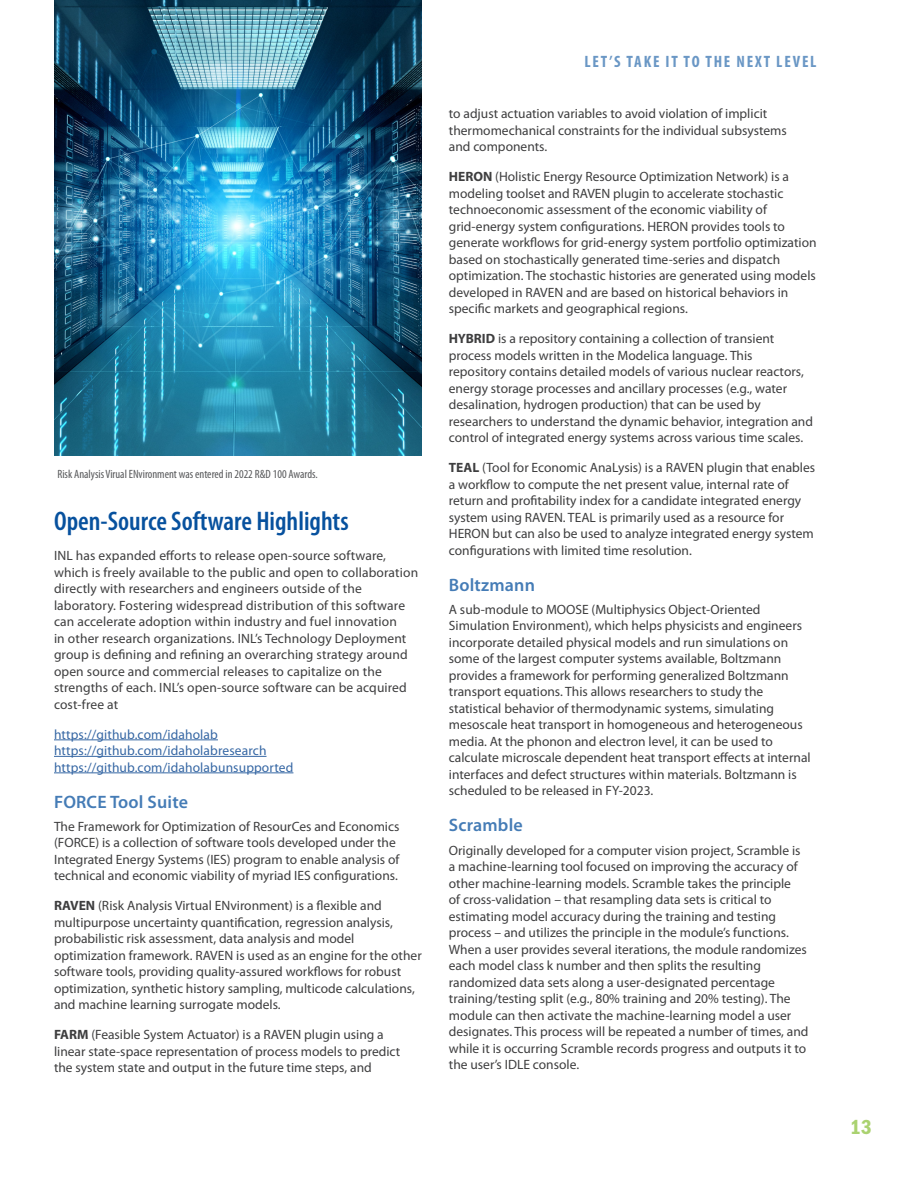
<style>
.page{position:relative;width:918px;height:1188px;background:#fff}
.page>*{position:absolute;margin:0;border:0;box-sizing:border-box;transform-origin:0 0}
.t1{font:600 condensed 27px "Myriad Pro";color:#07519e}
.t2{font:21px "ITC Franklin Gothic Std Dm Cd";color:#aad270}
.t3{font:600 18px "Myriad Pro";letter-spacing:.01em;color:#457cb6}
.t4{font:700 condensed 16.5px "Myriad Pro";letter-spacing:.11em;color:#6a97c5}
.Text{font:13.5px/16.5px "Myriad Pro";color:#3e3e3f}
.Text-2{font:13.5px "Myriad Pro";letter-spacing:.01em;color:#3667a4}
.t5{font:condensed 12px "Myriad Pro";color:#57585a}
.s1{font-weight:700}
</style>
<div class="page">
<hr style="left:54px;top:740px;width:164px;height:1px;background:#3667a4">
<hr style="left:54px;top:756px;width:213px;height:1px;background:#3667a4">
<hr style="left:54px;top:773px;width:239px;height:1px;background:#3667a4">
<img style="left:54px;top:0;width:368px;height:456px">
<p class="t5" style="left:57px;top:467px;width:262px">Risk Analysis Virual ENvironment was entered in 2022 R&amp;D 100 Awards.</p>
<h1 class="t1" style="left:54px;top:506px;width:296px">Open-Source Software Highlights</h1>
<p class="Text" style="left:54px;top:548px;width:366px">INL has expanded efforts to release open-source software, which is freely available to the public and open to collaboration directly with researchers and engineers outside of the laboratory. Fostering widespread distribution of this software can accelerate adoption within industry and fuel innovation<br>in other research organizations. INL’s Technology Deployment group is defining and refining an overarching strategy around open source and commercial releases to capitalize on the strengths of each. INL’s open-source software can be acquired cost-free at</p>
<p class="Text-2" style="left:54px;top:727px;width:165px">https://github.com/idaholab</p>
<p class="Text-2" style="left:54px;top:743px;width:214px">https://github.com/idaholabresearch</p>
<p class="Text-2" style="left:54px;top:760px;width:241px">https://github.com/idaholabunsupported</p>
<h2 class="t3" style="left:54px;top:790px;width:136px">FORCE Tool Suite</h2>
<p class="Text" style="left:54px;top:818px;width:347px">The Framework for Optimization of ResourCes and Economics (FORCE) is a collection of software tools developed under the Integrated Energy Systems (IES) program to enable analysis of technical and economic viability of myriad IES configurations.</p>
<p class="Text" style="left:54px;top:898px;width:369px"><span class="s1">RAVEN</span> (Risk Analysis Virtual ENvironment) is a flexible and multipurpose uncertainty quantification, regression analysis, probabilistic risk assessment, data analysis and model optimization framework. RAVEN is used as an engine for the other software tools, providing quality-assured workflows for robust optimization, synthetic history sampling, multicode calculations, and machine learning surrogate models.</p>
<p class="Text" style="left:54px;top:1027px;width:348px"><span class="s1">FARM</span> (Feasible System Actuator) is a RAVEN plugin using a linear state-space representation of process models to predict the system state and output in the future time steps, and</p>
<p class="t4" style="left:584px;top:52px;width:234px">LET’S TAKE IT TO THE NEXT LEVEL</p>
<p class="Text" style="left:449px;top:106px;width:339px">to adjust actuation variables to avoid violation of implicit thermomechanical constraints for the individual subsystems and components.</p>
<p class="Text" style="left:449px;top:169px;width:369px"><span class="s1">HERON</span> (Holistic Energy Resource Optimization Network) is a modeling toolset and RAVEN plugin to accelerate stochastic technoeconomic assessment of the economic viability of grid-energy system configurations. HERON provides tools to generate workflows for grid-energy system portfolio optimization based on stochastically generated time-series and dispatch optimization. The stochastic histories are generated using models developed in RAVEN and are based on historical behaviors in specific markets and geographical regions.</p>
<p class="Text" style="left:449px;top:331px;width:366px"><span class="s1">HYBRID</span> is a repository containing a collection of transient process models written in the Modelica language. This repository contains detailed models of various nuclear reactors, energy storage processes and ancillary processes (e.g., water desalination, hydrogen production) that can be used by researchers to understand the dynamic behavior, integration and control of integrated energy systems across various time scales.</p>
<p class="Text" style="left:449px;top:460px;width:368px"><span class="s1">TEAL</span> (Tool for Economic AnaLysis) is a RAVEN plugin that enables a workflow to compute the net present value, internal rate of return and profitability index for a candidate integrated energy system using RAVEN. TEAL is primarily used as a resource for HERON but can also be used to analyze integrated energy system configurations with limited time resolution.</p>
<h2 class="t3" style="left:449px;top:573px;width:88px">Boltzmann</h2>
<p class="Text" style="left:449px;top:601px;width:363px">A sub-module to MOOSE (Multiphysics Object-Oriented Simulation Environment), which helps physicists and engineers incorporate detailed physical models and run simulations on some of the largest computer systems available, Boltzmann provides a framework for performing generalized Boltzmann transport equations. This allows researchers to study the statistical behavior of thermodynamic systems, simulating mesoscale heat transport in homogeneous and heterogeneous media. At the phonon and electron level, it can be used to calculate microscale dependent heat transport effects at internal interfaces and defect structures within materials. Boltzmann is scheduled to be released in FY-2023.</p>
<h2 class="t3" style="left:449px;top:814px;width:75px">Scramble</h2>
<p class="Text" style="left:449px;top:842px;width:361px">Originally developed for a computer vision project, Scramble is a machine-learning tool focused on improving the accuracy of other machine-learning models. Scramble takes the principle<br>of cross-validation – that resampling data sets is critical to estimating model accuracy during the training and testing process – and utilizes the principle in the module’s functions.<br>When a user provides several iterations, the module randomizes each model class k number and then splits the resulting randomized data sets along a user-designated percentage training/testing split (e.g., 80% training and 20% testing). The module can then activate the machine-learning model a user designates. This process will be repeated a number of times, and while it is occurring Scramble records progress and outputs it to the user’s IDLE console.</p>
<h2 class="t2" style="left:850px;top:1115px;width:23px">13</h2>
</div>
